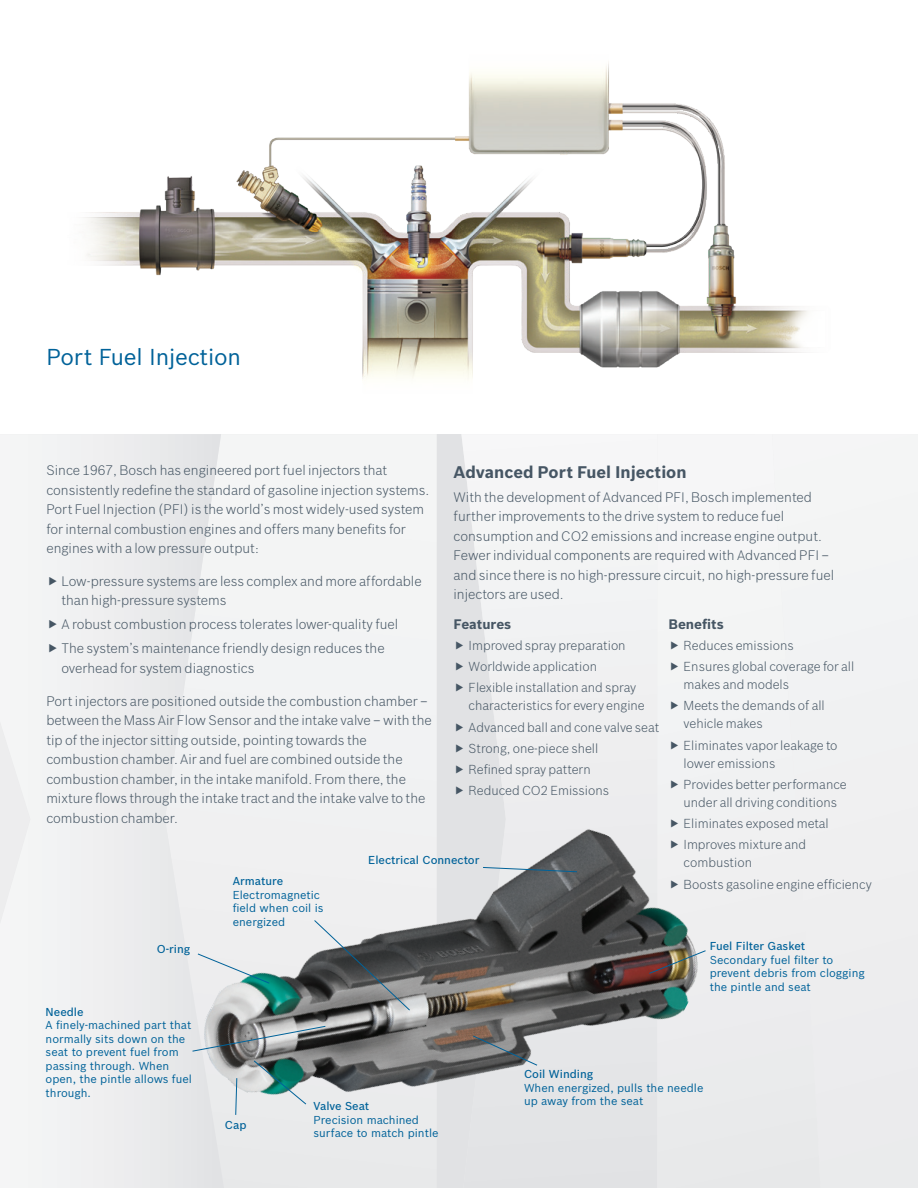
<style>
.page{position:relative;width:918px;height:1188px;background:#fff}
.page>*{position:absolute;margin:0;border:0;box-sizing:border-box;transform-origin:0 0}
.HD1{font:22.5px "Bosch Sans";letter-spacing:-.01em;color:#006299}
.Headline_Copy_blue{font:700 16.5px "Bosch Sans";color:#465664}
.Copy_9{font:300 13.5px/19.5px "Bosch Sans";color:#465664}
.Bullets_9pt{font:700 13.5px "Bosch Sans";color:#465664}
.t1{font:300 12.75px/18px "Bosch Sans";color:#465664}
.Call_Outs_Red_Italic{font:11.25px/13.5px "Bosch Sans";color:#006299}
.Call_Outs_Red{font:500 11.25px "Bosch Sans";color:#006299}
</style>
<div class="page">
<div style="left:224px;top:434px;width:213px;height:276px;background:#f3f4f4"></div>
<div style="left:0;top:434px;width:224px;height:754px;background:#efeff0"></div>
<div style="left:437px;top:434px;width:24px;height:276px;background:#e1e2e4"></div>
<div style="left:820px;top:434px;width:98px;height:754px;background:#f0f0f1"></div>
<svg style="left:461px;top:434px;width:196px;height:276px"></svg>
<svg style="left:657px;top:434px;width:163px;height:754px"></svg>
<img style="left:184px;top:710px;width:555px;height:478px">
<img style="left:84px;top:62px;width:724px;height:317px">
<svg style="left:192px;top:1025px;width:134px;height:27px;background:#8f9294"></svg>
<svg style="left:197px;top:953px;width:73px;height:31px;background:#cddedf"></svg>
<svg style="left:314px;top:919px;width:97px;height:92px;background:#7b7d7e"></svg>
<svg style="left:482px;top:867px;width:96px;height:6px"></svg>
<svg style="left:648px;top:950px;width:59px;height:24px"></svg>
<svg style="left:472px;top:1035px;width:66px;height:31px;background:#777a7b"></svg>
<svg style="left:253px;top:1060px;width:54px;height:45px;background:#7da7a3"></svg>
<svg style="left:235px;top:1077px;width:3px;height:39px"></svg>
<svg style="left:49px;top:577px;width:8px;height:8px"></svg>
<svg style="left:49px;top:620px;width:8px;height:9px"></svg>
<svg style="left:49px;top:644px;width:8px;height:8px"></svg>
<svg style="left:456px;top:641px;width:7px;height:8px"></svg>
<svg style="left:456px;top:662px;width:7px;height:9px"></svg>
<svg style="left:456px;top:684px;width:7px;height:8px"></svg>
<svg style="left:456px;top:723px;width:7px;height:8px"></svg>
<svg style="left:456px;top:744px;width:7px;height:8px"></svg>
<svg style="left:456px;top:765px;width:7px;height:9px"></svg>
<svg style="left:456px;top:787px;width:7px;height:8px"></svg>
<svg style="left:671px;top:641px;width:7px;height:8px"></svg>
<svg style="left:671px;top:662px;width:7px;height:9px"></svg>
<svg style="left:671px;top:702px;width:7px;height:8px"></svg>
<svg style="left:671px;top:741px;width:7px;height:8px"></svg>
<svg style="left:671px;top:780px;width:7px;height:8px"></svg>
<svg style="left:671px;top:819px;width:7px;height:9px"></svg>
<svg style="left:671px;top:841px;width:7px;height:8px"></svg>
<svg style="left:671px;top:880px;width:7px;height:8px"></svg>
<p class="HD1" style="left:47px;top:343px;width:196px">Port Fuel Injection</p>
<p class="Copy_9" style="left:46px;top:461px;width:385px">Since 1967, Bosch has engineered port fuel injectors that consistently redefine the standard of gasoline injection systems.<br>Port Fuel Injection (PFI) is the world’s most widely-used system for internal combustion engines and offers many benefits for engines with a low pressure output:</p>
<p class="Copy_9" style="left:61px;top:571px;width:362px">Low-pressure systems are less complex and more affordable than high-pressure systems</p>
<p class="Copy_9" style="left:61px;top:614px;width:338px">A robust combustion process tolerates lower-quality fuel</p>
<p class="Copy_9" style="left:61px;top:638px;width:325px">The system’s maintenance friendly design reduces the overhead for system diagnostics</p>
<p class="Copy_9" style="left:46px;top:691px;width:387px">Port injectors are positioned outside the combustion chamber – between the Mass Air Flow Sensor and the intake valve – with the tip of the injector sitting outside, pointing towards the combustion chamber. Air and fuel are combined outside the combustion chamber, in the intake manifold. From there, the mixture flows through the intake tract and the intake valve to the combustion chamber.</p>
<p class="Headline_Copy_blue" style="left:454px;top:462px;width:235px">Advanced Port Fuel Injection</p>
<p class="Copy_9" style="left:454px;top:487px;width:382px">With the development of Advanced PFI, Bosch implemented further improvements to the drive system to reduce fuel consumption and CO2 emissions and increase engine output.<br>Fewer individual components are required with Advanced PFI – and since there is no high-pressure circuit, no high-pressure fuel injectors are used.</p>
<p class="Bullets_9pt" style="left:668px;top:615px;width:57px">Benefits</p>
<p class="t1" style="left:684px;top:636px;width:112px">Reduces emissions</p>
<p class="t1" style="left:684px;top:657px;width:172px">Ensures global coverage for all makes and models</p>
<p class="t1" style="left:684px;top:697px;width:143px">Meets the demands of all vehicle makes</p>
<p class="t1" style="left:684px;top:736px;width:155px">Eliminates vapor leakage to lower emissions</p>
<p class="t1" style="left:684px;top:775px;width:165px">Provides better performance under all driving conditions</p>
<p class="t1" style="left:684px;top:814px;width:147px">Eliminates exposed metal</p>
<p class="t1" style="left:684px;top:836px;width:124px">Improves mixture and combustion</p>
<p class="t1" style="left:684px;top:875px;width:190px">Boosts gasoline engine efficiency</p>
<p class="Bullets_9pt" style="left:454px;top:615px;width:59px">Features</p>
<p class="t1" style="left:469px;top:636px;width:159px">Improved spray preparation</p>
<p class="t1" style="left:469px;top:657px;width:130px">Worldwide application</p>
<p class="t1" style="left:469px;top:679px;width:178px">Flexible installation and spray characteristics for every engine</p>
<p class="t1" style="left:469px;top:718px;width:192px">Advanced ball and cone valve seat</p>
<p class="t1" style="left:469px;top:739px;width:131px">Strong, one-piece shell</p>
<p class="t1" style="left:469px;top:760px;width:124px">Refined spray pattern</p>
<p class="t1" style="left:469px;top:782px;width:142px">Reduced CO2 Emissions</p>
<p class="Call_Outs_Red" style="left:368px;top:853px;width:113px">Electrical Connector</p>
<p class="Call_Outs_Red" style="left:233px;top:874px;width:52px">Armature</p>
<p class="Call_Outs_Red_Italic" style="left:233px;top:888px;width:92px">Electromagnetic field when coil is energized</p>
<p class="Call_Outs_Red" style="left:157px;top:942px;width:35px">O-ring</p>
<p class="Call_Outs_Red" style="left:46px;top:1005px;width:40px">Needle</p>
<p class="Call_Outs_Red_Italic" style="left:46px;top:1018px;width:148px">A finely-machined part that normally sits down on the seat to prevent fuel from passing through. When open, the pintle allows fuel through.</p>
<p class="Call_Outs_Red" style="left:225px;top:1118px;width:23px">Cap</p>
<p class="Call_Outs_Red" style="left:313px;top:1099px;width:57px">Valve Seat</p>
<p class="Call_Outs_Red_Italic" style="left:313px;top:1113px;width:127px">Precision machined surface to match pintle</p>
<p class="Call_Outs_Red" style="left:710px;top:939px;width:97px">Fuel Filter Gasket</p>
<p class="Call_Outs_Red_Italic" style="left:710px;top:953px;width:157px">Secondary fuel filter to prevent debris from clogging the pintle and seat</p>
<p class="Call_Outs_Red" style="left:524px;top:1067px;width:71px">Coil Winding</p>
<p class="Call_Outs_Red_Italic" style="left:524px;top:1081px;width:181px">When energized, pulls the needle up away from the seat</p>
</div>
